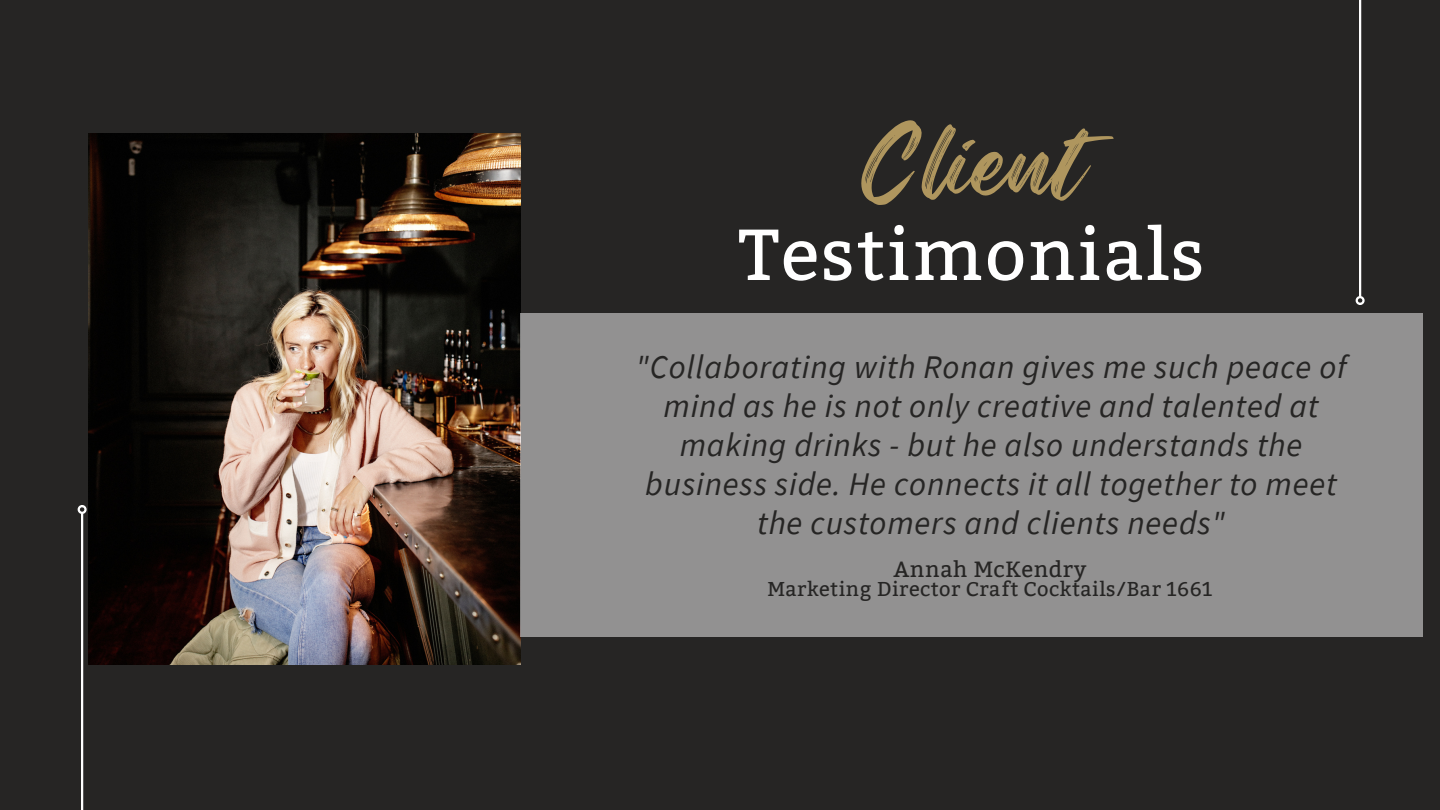
<style>
.page{position:relative;width:1440px;height:810px;background:#262524}
.page>*{position:absolute;margin:0;border:0;box-sizing:border-box;transform-origin:0 0}
.t1{font:88px "Regular Brush";color:#af965e}
.t2{font:72px "Bitter";letter-spacing:.025em;color:#fff}
.t3{font:italic 33px/39px "Source Sans Pro";letter-spacing:.025em;color:#262524;text-align:center}
.t4{font:22px "Bitter";letter-spacing:.025em;color:#262524}
.t5{font:20px "Bitter";letter-spacing:.025em;color:#262524}
</style>
<div class="page">
<img style="left:88px;top:134px;width:432px;height:531px">
<div style="left:520px;top:313px;width:903px;height:324px;background:#929191"></div>
<hr style="left:1359px;top:0;width:2px;height:296px;background:#fff">
<div style="left:1356px;top:296px;width:9px;height:9px;border:2px solid #fff;border-radius:50%"></div>
<hr style="left:81px;top:514px;width:2px;height:296px;background:#fff">
<div style="left:78px;top:505px;width:9px;height:9px;border:2px solid #fff;border-radius:50%"></div>
<p class="t1" style="left:858px;top:92px;width:229px">Client</p>
<p class="t2" style="left:738px;top:213px;width:468px">Testimonials</p>
<h1 class="t3" style="left:636px;top:347px;width:713px">"Collaborating with Ronan gives me such peace of mind as he is not only creative and talented at making drinks - but he also understands the business side. He connects it all together to meet the customers and clients needs"</h1>
<h2 class="t4" style="left:893px;top:556px;width:194px">Annah McKendry</h2>
<h3 class="t5" style="left:767px;top:577px;width:447px">Marketing Director Craft Cocktails/Bar 1661</h3>
</div>
